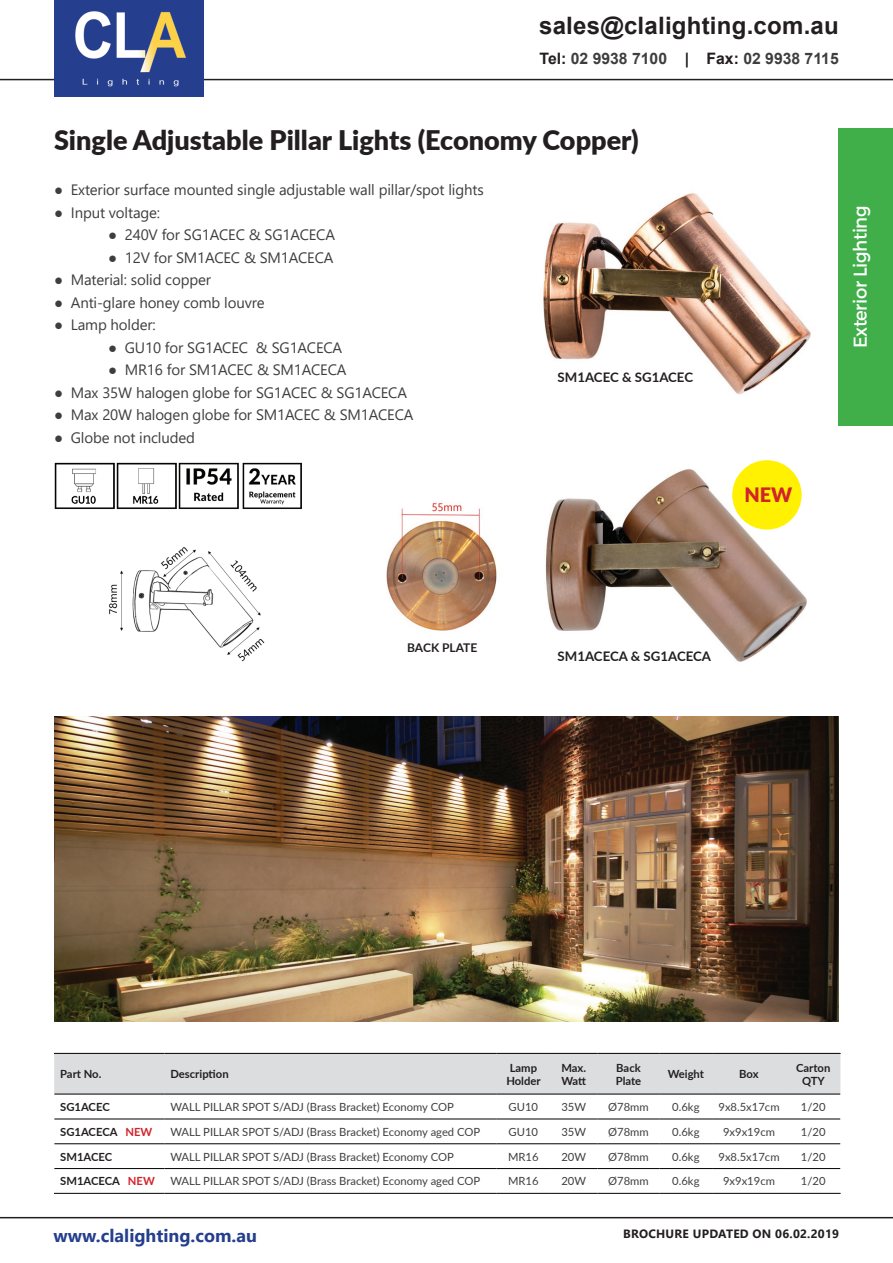
<style>
.page{position:relative;width:893px;height:1263px;background:#fff}
.page>*{position:absolute;margin:0;border:0;box-sizing:border-box;transform-origin:0 0}
.t1{font:900 27px "Lato";color:#231f20}
.t2{font:700 24px "Arial";letter-spacing:.01em;color:#231f20}
.t3{font:900 19.8px "Lato";color:#d1232a}
.t4{font:18.9px "Argentum Sans";letter-spacing:-.025em;color:#fff;scale:.95 1}
.t5{font:700 18px "Segoe UI";color:#253f8e}
.t6{font:700 15.75px "Arial";color:#3e3e3f}
.t7{font:15px "Segoe UI";letter-spacing:-.01em;color:#3e3e3f}
.t8{font:700 13.2px "Lato";color:#231f20}
.t9{font:700 12px "Segoe UI";letter-spacing:.02em;color:#231f20}
.t10{font:700 12px "Lato";color:#231f20}
.t11{font:11.25px "Lato";color:#3e3e3f}
.t12{font:700 11.25px/13.5px "Lato";color:#231f20;text-align:center}
.s1{color:#231f20}
.s2{font-family:"Arial Narrow"}
.s3{color:#d1232a}
</style>
<div class="page">
<hr style="left:0;top:79px;width:893px;height:1px;background:#231f20">
<div style="left:54px;top:0;width:149px;height:96px;background:#253f8e"></div>
<img style="left:75px;top:11px;width:111px;height:76px">
<div style="left:838px;top:128px;width:55px;height:298px;background:#40ae49"></div>
<hr style="left:0;top:1217px;width:893px;height:1px;background:#231f20">
<img style="left:54px;top:462px;width:55px;height:47px">
<img style="left:109px;top:462px;width:62px;height:47px">
<img style="left:171px;top:462px;width:63px;height:47px">
<img style="left:234px;top:462px;width:68px;height:47px">
<img style="left:543px;top:193px;width:268px;height:202px">
<img style="left:545px;top:460px;width:262px;height:202px">
<div style="left:54px;top:1054px;width:786px;height:40px;background:#dcdddf"></div>
<hr style="left:54px;top:1053px;width:110px;height:1px;background:#000">
<hr style="left:164px;top:1053px;width:333px;height:1px;background:#000">
<hr style="left:497px;top:1053px;width:53px;height:1px;background:#000">
<hr style="left:550px;top:1053px;width:47px;height:1px;background:#000">
<hr style="left:597px;top:1053px;width:63px;height:1px;background:#000">
<hr style="left:660px;top:1053px;width:52px;height:1px;background:#000">
<hr style="left:712px;top:1053px;width:74px;height:1px;background:#000">
<hr style="left:786px;top:1053px;width:55px;height:1px;background:#000">
<hr style="left:54px;top:1094px;width:110px;height:1px;background:#000">
<hr style="left:164px;top:1094px;width:333px;height:1px;background:#000">
<hr style="left:497px;top:1094px;width:53px;height:1px;background:#000">
<hr style="left:550px;top:1094px;width:47px;height:1px;background:#000">
<hr style="left:597px;top:1094px;width:63px;height:1px;background:#000">
<hr style="left:660px;top:1094px;width:52px;height:1px;background:#000">
<hr style="left:712px;top:1094px;width:74px;height:1px;background:#000">
<hr style="left:786px;top:1094px;width:54px;height:1px;background:#000">
<hr style="left:54px;top:1119px;width:110px;height:1px;background:#000">
<hr style="left:164px;top:1119px;width:333px;height:1px;background:#000">
<hr style="left:497px;top:1119px;width:53px;height:1px;background:#000">
<hr style="left:550px;top:1119px;width:47px;height:1px;background:#000">
<hr style="left:597px;top:1119px;width:63px;height:1px;background:#000">
<hr style="left:660px;top:1119px;width:52px;height:1px;background:#000">
<hr style="left:712px;top:1119px;width:74px;height:1px;background:#000">
<hr style="left:786px;top:1119px;width:54px;height:1px;background:#000">
<hr style="left:54px;top:1143px;width:110px;height:1px;background:#000">
<hr style="left:164px;top:1143px;width:333px;height:1px;background:#000">
<hr style="left:497px;top:1143px;width:53px;height:1px;background:#000">
<hr style="left:550px;top:1143px;width:47px;height:1px;background:#000">
<hr style="left:597px;top:1143px;width:63px;height:1px;background:#000">
<hr style="left:660px;top:1143px;width:52px;height:1px;background:#000">
<hr style="left:712px;top:1143px;width:74px;height:1px;background:#000">
<hr style="left:786px;top:1143px;width:54px;height:1px;background:#000">
<hr style="left:54px;top:1168px;width:110px;height:1px;background:#000">
<hr style="left:164px;top:1168px;width:333px;height:1px;background:#000">
<hr style="left:497px;top:1168px;width:53px;height:1px;background:#000">
<hr style="left:550px;top:1168px;width:47px;height:1px;background:#000">
<hr style="left:597px;top:1168px;width:63px;height:1px;background:#000">
<hr style="left:660px;top:1168px;width:52px;height:1px;background:#000">
<hr style="left:712px;top:1168px;width:74px;height:1px;background:#000">
<hr style="left:786px;top:1168px;width:54px;height:1px;background:#000">
<hr style="left:54px;top:1193px;width:110px;height:1px;background:#000">
<hr style="left:164px;top:1193px;width:333px;height:1px;background:#000">
<hr style="left:497px;top:1193px;width:53px;height:1px;background:#000">
<hr style="left:550px;top:1193px;width:47px;height:1px;background:#000">
<hr style="left:597px;top:1193px;width:63px;height:1px;background:#000">
<hr style="left:660px;top:1193px;width:52px;height:1px;background:#000">
<hr style="left:712px;top:1193px;width:74px;height:1px;background:#000">
<hr style="left:786px;top:1193px;width:55px;height:1px;background:#000">
<img style="left:109px;top:547px;width:156px;height:115px">
<div style="left:732px;top:460px;width:70px;height:70px;background:#fff101;border-radius:50%"></div>
<img style="left:386px;top:503px;width:111px;height:128px">
<img style="left:54px;top:716px;width:785px;height:305px">
<h2 class="t2" style="left:539px;top:9px;width:301px">sales@clalighting.com.au</h2>
<p class="t6" style="left:540px;top:47px;width:301px"><span class="s1">Tel:</span> 02 9938 7100 <span class="s1">| Fax:</span> 02 9938 7115</p>
<h1 class="t1" style="left:54px;top:120px;width:586px">Single Adjustable Pillar Lights (Economy Copper)</h1>
<p class="t7" style="left:54px;top:176px;width:431px">● Exterior surface mounted single adjustable wall pillar/spot lights</p>
<p class="t7" style="left:54px;top:198px;width:108px">● Input voltage:</p>
<p class="t7" style="left:108px;top:221px;width:229px"><span class="s2">●</span> 240V for SG1ACEC &amp; SG1ACECA</p>
<p class="t7" style="left:108px;top:243px;width:227px"><span class="s2">●</span> 12V for SM1ACEC &amp; SM1ACECA</p>
<p class="t7" style="left:54px;top:266px;width:158px">● Material: solid copper</p>
<p class="t7" style="left:54px;top:288px;width:212px">● Anti-glare honey comb louvre</p>
<p class="t7" style="left:54px;top:311px;width:103px">● Lamp holder:</p>
<p class="t7" style="left:108px;top:333px;width:236px"><span class="s2">●</span> GU10 for SG1ACEC &amp; SG1ACECA</p>
<p class="t7" style="left:108px;top:356px;width:240px"><span class="s2">●</span> MR16 for SM1ACEC &amp; SM1ACECA</p>
<p class="t7" style="left:54px;top:378px;width:355px">● Max 35W halogen globe for SG1ACEC &amp; SG1ACECA</p>
<p class="t7" style="left:54px;top:401px;width:361px">● Max 20W halogen globe for SM1ACEC &amp; SM1ACECA</p>
<p class="t7" style="left:54px;top:423px;width:142px">● Globe not included</p>
<p class="t8" style="left:558px;top:367px;width:137px">SM1ACEC &amp; SG1ACEC</p>
<h3 class="t3" style="left:744px;top:480px;width:49px">NEW</h3>
<p class="t4" style="left:845px;top:348px;width:152px;rotate:-90deg">Exterior Lighting</p>
<p class="t10" style="left:407px;top:638px;width:72px">BACK PLATE</p>
<p class="t8" style="left:558px;top:647px;width:155px">SM1ACECA &amp; SG1ACECA</p>
<p class="t12" style="left:60px;top:1067px;width:43px">Part No.</p>
<p class="t12" style="left:170px;top:1067px;width:60px">Description</p>
<p class="t12" style="left:506px;top:1060px;width:36px">Lamp<br>Holder</p>
<p class="t12" style="left:561px;top:1060px;width:26px;text-align:left">Max.<br>Watt</p>
<p class="t12" style="left:616px;top:1060px;width:27px;text-align:left">Back<br>Plate</p>
<p class="t12" style="left:668px;top:1067px;width:38px">Weight</p>
<p class="t12" style="left:739px;top:1067px;width:21px">Box</p>
<p class="t12" style="left:796px;top:1060px;width:36px">Carton<br>QTY</p>
<p class="t12" style="left:60px;top:1100px;width:51px">SG1ACEC</p>
<p class="t11" style="left:170px;top:1099px;width:285px">WALL PILLAR SPOT S/ADJ (Brass Bracket) Economy COP</p>
<p class="t11" style="left:509px;top:1099px;width:31px">GU10</p>
<p class="t11" style="left:561px;top:1099px;width:26px">35W</p>
<p class="t11" style="left:608px;top:1099px;width:42px">Ø78mm</p>
<p class="t11" style="left:672px;top:1099px;width:29px">0.6kg</p>
<p class="t11" style="left:718px;top:1099px;width:63px">9x8.5x17cm</p>
<p class="t11" style="left:801px;top:1099px;width:26px">1/20</p>
<p class="t12" style="left:60px;top:1124px;width:94px">SG1ACECA <span class="s3">NEW</span></p>
<p class="t11" style="left:170px;top:1124px;width:311px">WALL PILLAR SPOT S/ADJ (Brass Bracket) Economy aged COP</p>
<p class="t11" style="left:509px;top:1124px;width:31px">GU10</p>
<p class="t11" style="left:561px;top:1124px;width:26px">35W</p>
<p class="t11" style="left:608px;top:1124px;width:42px">Ø78mm</p>
<p class="t11" style="left:672px;top:1124px;width:29px">0.6kg</p>
<p class="t11" style="left:723px;top:1124px;width:53px">9x9x19cm</p>
<p class="t11" style="left:801px;top:1124px;width:26px">1/20</p>
<p class="t12" style="left:60px;top:1149px;width:54px">SM1ACEC</p>
<p class="t11" style="left:170px;top:1148px;width:285px">WALL PILLAR SPOT S/ADJ (Brass Bracket) Economy COP</p>
<p class="t11" style="left:508px;top:1148px;width:32px">MR16</p>
<p class="t11" style="left:561px;top:1148px;width:26px">20W</p>
<p class="t11" style="left:608px;top:1148px;width:42px">Ø78mm</p>
<p class="t11" style="left:672px;top:1148px;width:29px">0.6kg</p>
<p class="t11" style="left:718px;top:1148px;width:63px">9x8.5x17cm</p>
<p class="t11" style="left:801px;top:1148px;width:26px">1/20</p>
<p class="t12" style="left:60px;top:1174px;width:96px">SM1ACECA <span class="s3">NEW</span></p>
<p class="t11" style="left:170px;top:1173px;width:311px">WALL PILLAR SPOT S/ADJ (Brass Bracket) Economy aged COP</p>
<p class="t11" style="left:508px;top:1173px;width:32px">MR16</p>
<p class="t11" style="left:561px;top:1173px;width:26px">20W</p>
<p class="t11" style="left:608px;top:1173px;width:42px">Ø78mm</p>
<p class="t11" style="left:672px;top:1173px;width:29px">0.6kg</p>
<p class="t11" style="left:723px;top:1173px;width:53px">9x9x19cm</p>
<p class="t11" style="left:801px;top:1173px;width:26px">1/20</p>
<p class="t5" style="left:54px;top:1219px;width:205px">www.clalighting.com.au</p>
<p class="t9" style="left:623px;top:1222px;width:217px">BROCHURE UPDATED ON 06.02.2019</p>
</div>
